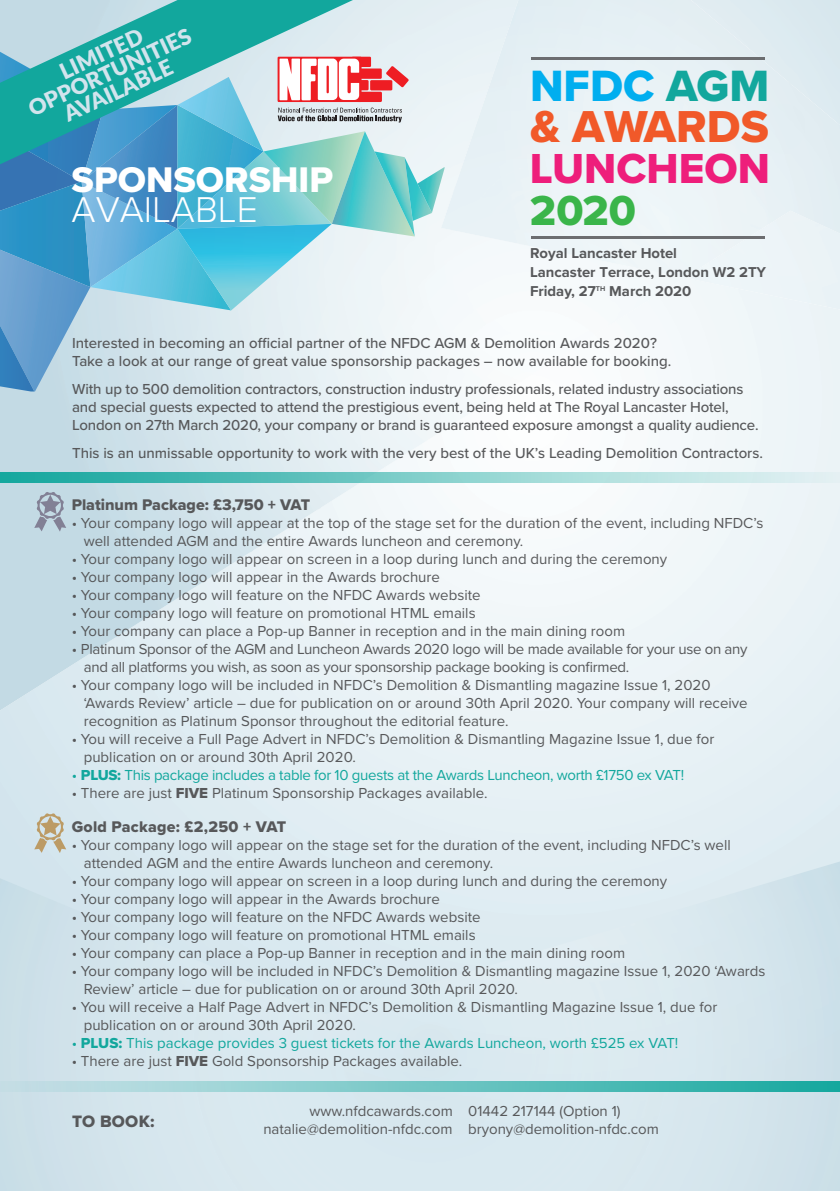
<style>
.page{position:relative;width:840px;height:1191px;background:#fff}
.page>*{position:absolute;margin:0;border:0;box-sizing:border-box;transform-origin:0 0}
.t1{font:46.4px "Proxima Nova Extrabld";color:#f15929}
.t2{font:45.4px "Proxima Nova Extrabld";color:#00aeef}
.t3{font:43.4px "Proxima Nova Extrabld";color:#ee1e7b}
.t4{font:43.4px "Proxima Nova Extrabld";color:#3ab54a}
.t5{font:300 37.2px "Proxima Nova";color:#fff}
.t6{font:37px "Proxima Nova Extrabld";color:#fff}
.t7{font:900 22px/20px "Lato";color:#d2e4ed;text-align:center}
.t8{font:17.2px "Proxima Nova Extrabld";letter-spacing:.015em;color:#57585a}
.t9{font:16px "Proxima Nova Extrabld";color:#57585a}
.t10{font:15px/18px "Proxima Nova";color:#57585a}
.t11{font:500 15px/18px "Proxima Nova";letter-spacing:-.01em;color:#57585a}
.t12{font:15px/18px "Proxima Nova";letter-spacing:-.02em;color:#57585a}
.t13{font:15px "Proxima Nova";letter-spacing:-.02em;color:#12a79d}
.t14{font:15px "Proxima Nova";color:#12a79d}
.t15{font:700 14.8px/19px "Proxima Nova";color:#57585a}
.s1{color:#12a79d}
.s2{font-family:"Proxima Nova Extrabld"}
</style>
<div class="page">
<img style="left:452px;top:278px;width:70px;height:146px">
<img style="left:520px;top:278px;width:137px;height:103px">
<img style="left:654px;top:278px;width:30px;height:18px">
<div style="left:684px;top:278px;width:155px;height:31px;background:#edf5f8"></div>
<img style="left:0;top:961px;width:839px;height:230px">
<div style="left:0;top:878px;width:119px;height:86px;background:#cfe1ea"></div>
<div style="left:117px;top:927px;width:89px;height:37px;background:#d5e6ee"></div>
<svg style="left:0;top:39px;width:444px;height:352px;background:#9eccde"></svg>
<svg style="left:0;top:0;width:353px;height:164px;background:#6bbac2"></svg>
<svg style="left:0;top:472px;width:839px;height:11px;background:#7ecdc9"></svg>
<svg style="left:0;top:1081px;width:839px;height:10px;background:#73c6c4"></svg>
<svg style="left:34px;top:491px;width:32px;height:40px"></svg>
<svg style="left:34px;top:813px;width:32px;height:40px"></svg>
<hr style="left:531px;top:57px;width:234px;height:3px;background:#6c6d70">
<hr style="left:531px;top:236px;width:234px;height:3px;background:#6c6d70">
<p class="t7" style="left:25px;top:99px;width:178px;rotate:-25deg">OPPORTUNITIES<br>AVAILABLE</p>
<p class="t7" style="left:56px;top:63px;width:91px;rotate:-25deg">LIMITED</p>
<h3 class="t6" style="left:72px;top:152px;width:263px">SPONSORSHIP</h3>
<h3 class="t5" style="left:72px;top:182px;width:187px">AVAILABLE</h3>
<h2 class="t2" style="left:529px;top:52px;width:240px">NFDC <span class="s1">AGM</span></h2>
<h1 class="t1" style="left:529px;top:92px;width:240px">&amp; AWARDS</h1>
<h3 class="t3" style="left:529px;top:137px;width:241px">LUNCHEON</h3>
<h3 class="t4" style="left:529px;top:178px;width:107px">2020</h3>
<p class="t15" style="left:529px;top:243px;width:237px">Royal Lancaster Hotel<br>Lancaster Terrace, London W2 2TY<br>Friday, 27<sup>TH</sup> March 2020</p>
<p class="t11" style="left:72px;top:334px;width:586px">Interested in becoming an official partner of the NFDC AGM &amp; Demolition Awards 2020?</p>
<p class="t11" style="left:72px;top:352px;width:600px">Take a look at our range of great value sponsorship packages – now available for booking.</p>
<p class="t11" style="left:72px;top:380px;width:687px">With up to 500 demolition contractors, construction industry professionals, related industry associations and special guests expected to attend the prestigious event, being held at The Royal Lancaster Hotel,<br>London on 27th March 2020, your company or brand is guaranteed exposure amongst a quality audience.</p>
<p class="t11" style="left:72px;top:444px;width:692px">This is an unmissable opportunity to work with the very best of the UK’s Leading Demolition Contractors.</p>
<p class="t9" style="left:72px;top:493px;width:240px">Platinum Package: £3,750 + VAT</p>
<p class="t10" style="left:84px;top:513px;width:680px;text-indent:-12px">• Your company logo will appear at the top of the stage set for the duration of the event, including NFDC’s well attended AGM and the entire Awards luncheon and ceremony.</p>
<p class="t10" style="left:72px;top:549px;width:596px">• Your company logo will appear on screen in a loop during lunch and during the ceremony</p>
<p class="t10" style="left:72px;top:567px;width:369px">• Your company logo will appear in the Awards brochure</p>
<p class="t10" style="left:72px;top:585px;width:410px">• Your company logo will feature on the NFDC Awards website</p>
<p class="t10" style="left:72px;top:603px;width:405px">• Your company logo will feature on promotional HTML emails</p>
<p class="t10" style="left:72px;top:621px;width:554px">• Your company can place a Pop-up Banner in reception and in the main dining room</p>
<p class="t12" style="left:84px;top:639px;width:665px;text-indent:-12px">• Platinum Sponsor of the AGM and Luncheon Awards 2020 logo will be made available for your use on any and all platforms you wish, as soon as your sponsorship package booking is confirmed.</p>
<p class="t10" style="left:84px;top:675px;width:665px;text-indent:-12px">• Your company logo will be included in NFDC’s Demolition &amp; Dismantling magazine Issue 1, 2020 ‘Awards Review’ article – due for publication on or around 30th April 2020. Your company will receive recognition as Platinum Sponsor throughout the editorial feature.</p>
<p class="t10" style="left:84px;top:729px;width:631px;text-indent:-12px">• You will receive a Full Page Advert in NFDC’s Demolition &amp; Dismantling Magazine Issue 1, due for publication on or around 30th April 2020.</p>
<p class="t13" style="left:72px;top:764px;width:613px">• <span class="s2">PLUS:</span> This package includes a table for 10 guests at the Awards Luncheon, worth £1750 ex VAT!</p>
<p class="t10" style="left:72px;top:783px;width:417px">• There are just <span class="s2">FIVE</span> Platinum Sponsorship Packages available.</p>
<p class="t9" style="left:72px;top:814px;width:216px">Gold Package: £2,250 + VAT</p>
<p class="t10" style="left:84px;top:835px;width:648px;text-indent:-12px">• Your company logo will appear on the stage set for the duration of the event, including NFDC’s well attended AGM and the entire Awards luncheon and ceremony.</p>
<p class="t10" style="left:72px;top:871px;width:596px">• Your company logo will appear on screen in a loop during lunch and during the ceremony</p>
<p class="t10" style="left:72px;top:889px;width:369px">• Your company logo will appear in the Awards brochure</p>
<p class="t10" style="left:72px;top:907px;width:410px">• Your company logo will feature on the NFDC Awards website</p>
<p class="t10" style="left:72px;top:925px;width:405px">• Your company logo will feature on promotional HTML emails</p>
<p class="t10" style="left:72px;top:943px;width:554px">• Your company can place a Pop-up Banner in reception and in the main dining room</p>
<p class="t10" style="left:84px;top:961px;width:682px;text-indent:-12px">• Your company logo will be included in NFDC’s Demolition &amp; Dismantling magazine Issue 1, 2020 ‘Awards<br>Review’ article – due for publication on or around 30th April 2020.</p>
<p class="t10" style="left:84px;top:997px;width:634px;text-indent:-12px">• You will receive a Half Page Advert in NFDC’s Demolition &amp; Dismantling Magazine Issue 1, due for publication on or around 30th April 2020.</p>
<p class="t14" style="left:72px;top:1031px;width:607px">• <span class="s2">PLUS:</span> This package provides 3 guest tickets for the Awards Luncheon, worth £525 ex VAT!</p>
<p class="t10" style="left:72px;top:1051px;width:392px">• There are just <span class="s2">FIVE</span> Gold Sponsorship Packages available.</p>
<p class="t10" style="left:309px;top:1101px;width:312px">www.nfdcawards.com 01442 217144 (Option 1)</p>
<p class="t10" style="left:263px;top:1119px;width:397px">natalie@demolition-nfdc.com bryony@demolition-nfdc.com</p>
<p class="t8" style="left:72px;top:1108px;width:84px">TO BOOK:</p>
</div>
